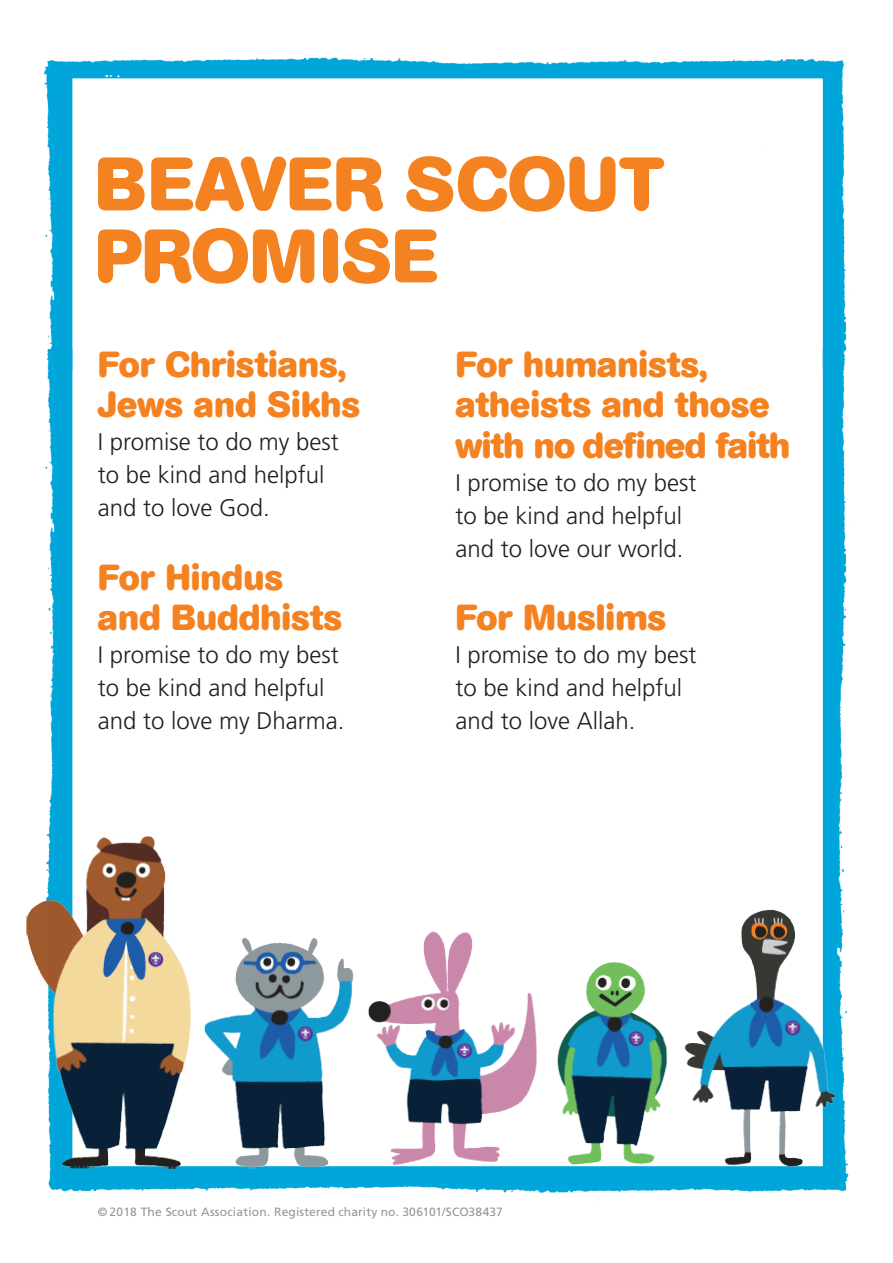
<style>
.page{position:relative;width:893px;height:1263px;background:#fff}
.page>*{position:absolute;margin:0;border:0;box-sizing:border-box;transform-origin:0 0}
.t1{font:700 75px/72px "AG Book Rounded BQ";color:#f58220}
.t2{font:700 36px/40.5px "AG Book Rounded BQ";color:#f58220}
.t3{font:300 24px/33px "Frutiger";color:#231f20}
.t4{font:12px "Frutiger";letter-spacing:.02em;color:#939598}
</style>
<div class="page">
<img style="left:45px;top:370px;width:809px;height:831px">
<img style="left:44px;top:57px;width:810px;height:313px">
<img style="left:26px;top:836px;width:810px;height:336px">
<h1 class="t1" style="left:95px;top:149px;width:571px">BEAVER SCOUT<br>PROMISE</h1>
<h2 class="t2" style="left:98px;top:344px;width:264px">For Christians,<br>Jews and Sikhs</h2>
<p class="t3" style="left:98px;top:425px;width:242px">I promise to do my best to be kind and helpful and to love God.</p>
<h2 class="t2" style="left:98px;top:557px;width:246px">For Hindus and Buddhists</h2>
<p class="t3" style="left:98px;top:638px;width:248px">I promise to do my best to be kind and helpful and to love my Dharma.</p>
<h2 class="t2" style="left:455px;top:344px;width:336px">For humanists, atheists and those with no defined faith</h2>
<p class="t3" style="left:455px;top:466px;width:242px">I promise to do my best to be kind and helpful and to love our world.</p>
<h2 class="t2" style="left:455px;top:598px;width:212px">For Muslims</h2>
<p class="t3" style="left:455px;top:638px;width:242px">I promise to do my best to be kind and helpful and to love Allah.</p>
<p class="t4" style="left:98px;top:1205px;width:406px">© 2018 The Scout Association. Registered charity no. 306101/SCO38437</p>
</div>
